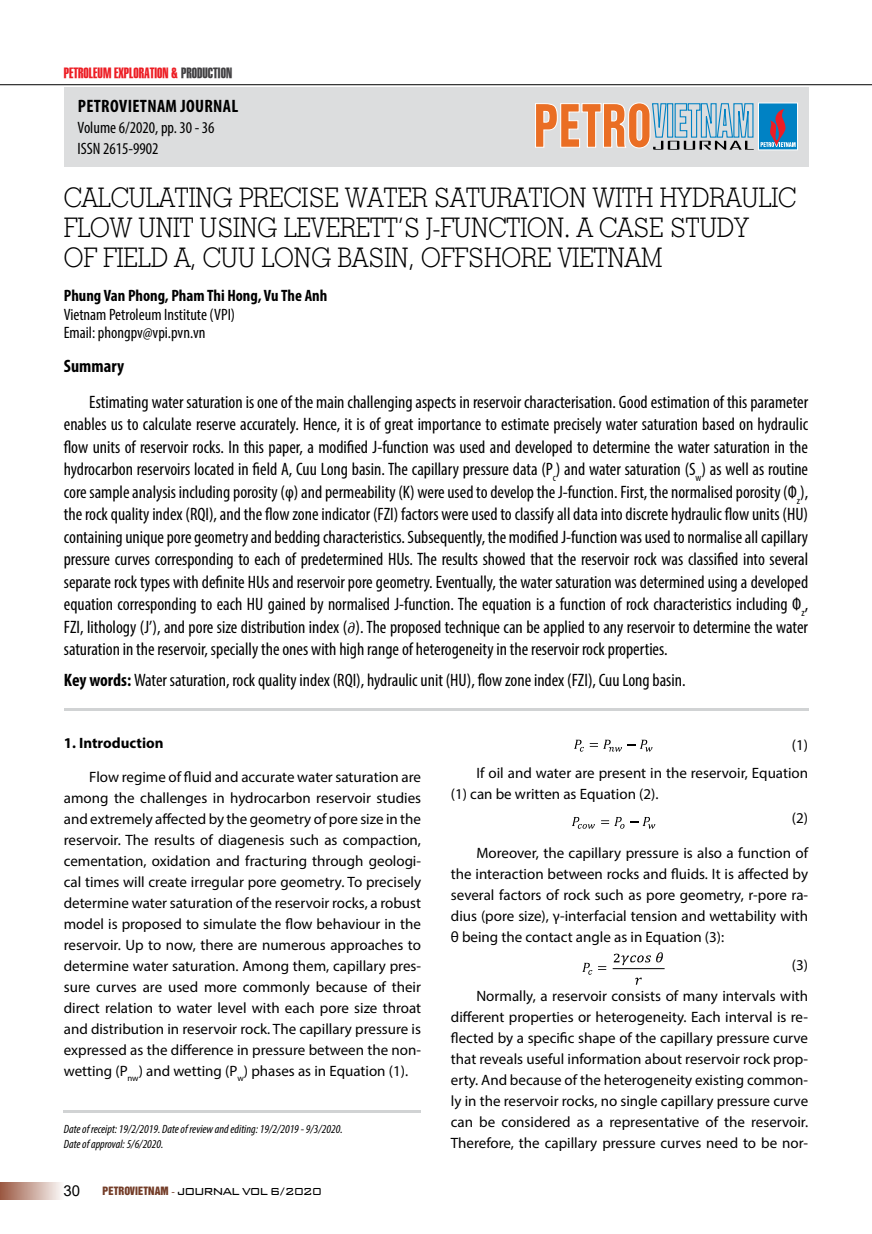
<style>
.page{position:relative;width:872px;height:1234px;background:#fff}
.page>*{position:absolute;margin:0;border:0;box-sizing:border-box;transform-origin:0 0}
.t1{font:300 27px/30px "Geo Slab 703";color:#000;scale:.9 1}
.t2{font:condensed 18px/22.5px "Myriad Pro";color:#000;text-align:justify}
.t3{font:700 condensed 18px "Myriad Pro";letter-spacing:.02em;color:#000}
.t4{font:700 condensed 18px "Myriad Pro";color:#000}
.t5{font:condensed 16.5px/18px "Myriad Pro";color:#000}
.t6{font:700 condensed 16.5px "Myriad Pro";color:#000}
.t7{font:15px/21px "Myriad Pro";color:#000;text-align:justify}
.t8{font:700 15px "Myriad Pro";color:#000}
.t9{font:15px "Arial";color:#000}
.t10{font:14.25px "SFU Swiss BT Extra Compressed";color:#ed1d24}
.t11{font:italic condensed 12px/15px "Myriad Pro";color:#000}
.t12{font:10.5px "UTM Banque";color:#000}
.s1{color:#414042}
.s2{font-family:"Cambria";font-stretch:normal;font-size:15px}
.s3{font-weight:700}
.s4{font-family:"UTM Helvet Ins";color:#733c27}
.s5{font-family:"Times New Roman";color:#733c27}
</style>
<div class="page">
<div style="left:0;top:1181px;width:64px;height:17px;background:linear-gradient(to right,#9a5841,#faf8f7)"></div>
<hr style="left:0;top:84px;width:872px;height:1px;background:#000">
<div style="left:64px;top:87px;width:744px;height:79px;background:#dcddde"></div>
<hr style="left:64px;top:707px;width:744px;height:3px;background:#d1d3d4">
<svg style="left:535px;top:102px;width:219px;height:48px"></svg>
<div style="left:758px;top:103px;width:39px;height:47px;background:#0082c4"></div>
<div style="left:758px;top:102px;width:40px;height:48px;border:1px solid #fff"></div>
<svg style="left:760px;top:109px;width:35px;height:38px"></svg>
<hr style="left:64px;top:1109px;width:357px;height:3px;background:#d1d3d4">
<svg style="left:574px;top:739px;width:10px;height:12px"></svg>
<svg style="left:590px;top:739px;width:62px;height:12px"></svg>
<svg style="left:572px;top:817px;width:23px;height:11px"></svg>
<svg style="left:601px;top:817px;width:23px;height:11px"></svg>
<svg style="left:630px;top:817px;width:25px;height:11px"></svg>
<svg style="left:582px;top:962px;width:10px;height:12px"></svg>
<svg style="left:598px;top:966px;width:8px;height:2px"></svg>
<svg style="left:613px;top:952px;width:50px;height:12px"></svg>
<svg style="left:635px;top:977px;width:7px;height:7px"></svg>
<hr style="left:612px;top:968px;width:52px;height:1px;background:#010101">
<p class="t10" style="left:64px;top:62px;width:170px">PETROLEUM EXPLORATION &amp; <span class="s1">PRODUCTION</span></p>
<p class="t3" style="left:78px;top:95px;width:162px">PETROVIETNAM JOURNAL</p>
<p class="t5" style="left:78px;top:116px;width:138px;line-height:21px">Volume 6/2020, pp. 30 - 36<br>ISSN 2615-9902</p>
<h1 class="t1" style="left:64px;top:181px;width:815px">CALCULATING PRECISE WATER SATURATION WITH HYDRAULIC<br>FLOW UNIT USING LEVERETT’S J-FUNCTION. A CASE STUDY<br>OF FIELD A, CUU LONG BASIN, OFFSHORE VIETNAM</h1>
<p class="t6" style="left:64px;top:285px;width:265px">Phung Van Phong, Pham Thi Hong, Vu The Anh</p>
<p class="t5" style="left:64px;top:305px;width:173px">Vietnam Petroleum Institute (VPI)<br>Email: phongpv@vpi.pvn.vn</p>
<p class="t4" style="left:64px;top:355px;width:62px">Summary</p>
<p class="t2" style="left:64px;top:390px;width:746px;text-indent:26px">Estimating water saturation is one of the main challenging aspects in reservoir characterisation. Good estimation of this parameter enables us to calculate reserve accurately. Hence, it is of great importance to estimate precisely water saturation based on hydraulic flow units of reservoir rocks. In this paper, a modified J-function was used and developed to determine the water saturation in the hydrocarbon reservoirs located in field A, Cuu Long basin. The capillary pressure data (P<sub>c</sub>) and water saturation (S<sub>w</sub>) as well as routine core sample analysis including porosity (φ) and permeability (K) were used to develop the J-function. First, the normalised porosity (Ф<sub>z</sub>), the rock quality index (RQI), and the flow zone indicator (FZI) factors were used to classify all data into discrete hydraulic flow units (HU) containing unique pore geometry and bedding characteristics. Subsequently, the modified J-function was used to normalise all capillary pressure curves corresponding to each of predetermined HUs. The results showed that the reservoir rock was classified into several separate rock types with definite HUs and reservoir pore geometry. Eventually, the water saturation was determined using a developed equation corresponding to each HU gained by normalised J-function. The equation is a function of rock characteristics including Ф<sub>z</sub>, FZI, lithology (J’), and pore size distribution index (<span class="s2">∂</span>). The proposed technique can be applied to any reservoir to determine the water saturation in the reservoir, specially the ones with high range of heterogeneity in the reservoir rock properties.</p>
<p class="t2" style="left:64px;top:668px;width:623px"><span class="s3">Key words:</span> Water saturation, rock quality index (RQI), hydraulic unit (HU), flow zone index (FZI), Cuu Long basin.</p>
<p class="t8" style="left:64px;top:733px;width:101px">1. Introduction</p>
<p class="t7" style="left:64px;top:766px;width:359px;text-indent:26px">Flow regime of fluid and accurate water saturation are among the challenges in hydrocarbon reservoir studies and extremely affected by the geometry of pore size in the reservoir. The results of diagenesis such as compaction, cementation, oxidation and fracturing through geologi&shy;cal times will create irregular pore geometry. To precisely determine water saturation of the reservoir rocks, a robust model is proposed to simulate the flow behaviour in the reservoir. Up to now, there are numerous approaches to determine water saturation. Among them, capillary pres&shy;sure curves are used more commonly because of their direct relation to water level with each pore size throat and distribution in reservoir rock. The capillary pressure is expressed as the difference in pressure between the non&shy;wetting (P<sub>nw</sub>) and wetting (P<sub>w</sub>) phases as in Equation (1).</p>
<p class="t11" style="left:64px;top:1120px;width:280px">Date of receipt: 19/2/2019. Date of review and editing: 19/2/2019 - 9/3/2020.<br>Date of approval: 5/6/2020.</p>
<p class="t9" style="left:63px;top:1180px;width:18px">30</p>
<p class="t12" style="left:103px;top:1183px;width:220px"><span class="s4">PETROVIETNAM</span> <span class="s5">-</span> JOURNAL VOL 6/2020</p>
<p class="t7" style="left:792px;top:733px;width:18px">(1)</p>
<p class="t7" style="left:451px;top:762px;width:359px;text-indent:26px">If oil and water are present in the reservoir, Equation (1) can be written as Equation (2).</p>
<p class="t7" style="left:792px;top:806px;width:18px">(2)</p>
<p class="t7" style="left:451px;top:842px;width:359px;text-indent:26px">Moreover, the capillary pressure is also a function of the interaction between rocks and fluids. It is affected by several factors of rock such as pore geometry, r-pore ra&shy;dius (pore size), γ-interfacial tension and wettability with θ being the contact angle as in Equation (3):</p>
<p class="t7" style="left:792px;top:953px;width:18px">(3)</p>
<p class="t7" style="left:451px;top:985px;width:359px;text-indent:26px">Normally, a reservoir consists of many intervals with different properties or heterogeneity. Each interval is re&shy;flected by a specific shape of the capillary pressure curve that reveals useful information about reservoir rock prop&shy;erty. And because of the heterogeneity existing common&shy;ly in the reservoir rocks, no single capillary pressure curve can be considered as a representative of the reservoir.<br>Therefore, the capillary pressure curves need to be nor-</p>
</div>
